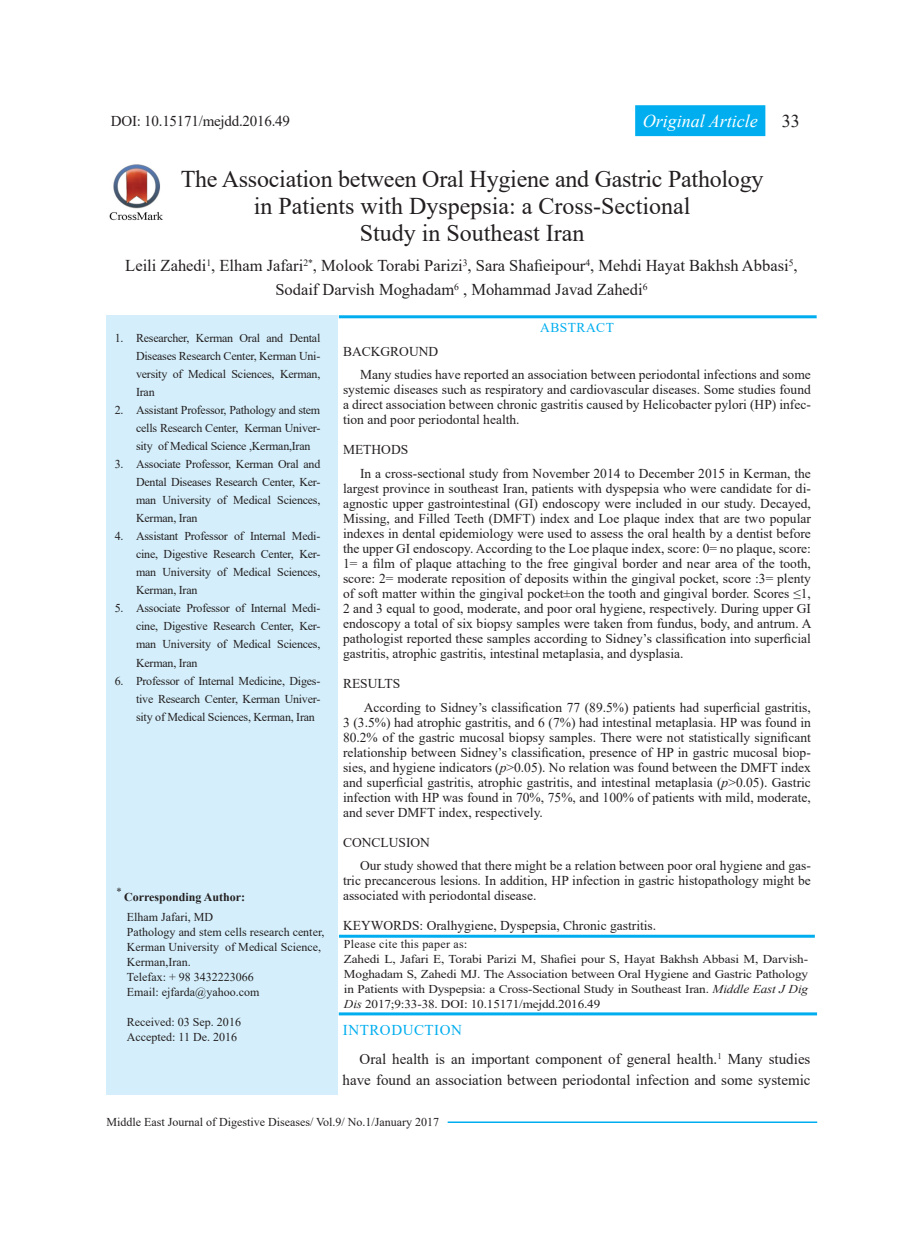
<style>
.page{position:relative;width:923px;height:1234px;background:#fff}
.page>*{position:absolute;margin:0;border:0;box-sizing:border-box;transform-origin:0 0}
.t1{font:24px/27px "Times New Roman";color:#231f20;text-align:center}
.t2{font:italic 18px "Times New Roman";color:#fff}
.t3{font:18px "Times New Roman";color:#231f20}
.t4{font:16.5px "Times New Roman";color:#231f20}
.t5{font:15px/21px "Times New Roman";color:#231f20;text-align:right}
.t6{font:15px "Times New Roman";letter-spacing:.035em;color:#00aeef}
.t7{font:13.5px/15px "Times New Roman";color:#231f20;text-align:justify}
.t8{font:13.5px "Times New Roman";letter-spacing:.035em;color:#00aeef}
.t9{font:12px/18px "Times New Roman";letter-spacing:-.02em;color:#231f20;text-align:justify}
.t10{font:12px/15px "Times New Roman";letter-spacing:-.02em;color:#231f20;text-align:justify;scale:1.1 1}
.t11{font:12px/15px "Times New Roman";color:#231f20}
.t12{font:12px "Times New Roman";letter-spacing:.02em;color:#231f20}
.t13{font:700 12px "Times New Roman";color:#231f20}
.t14{font:10.5px "Times New Roman";color:#231f20}
.s1{font-style:italic}
</style>
<div class="page">
<hr style="left:448px;top:1121px;width:369px;height:1px;background:#00aeef">
<hr style="left:339px;top:934px;width:476px;height:3px;background:#00aeef">
<div style="left:106px;top:315px;width:231px;height:778px;background:#d4effb"></div>
<hr style="left:339px;top:1012px;width:478px;height:3px;background:#00aeef">
<div style="left:636px;top:106px;width:128px;height:29px;background:#00aeef"></div>
<div style="left:635px;top:105px;width:130px;height:31px;border:2px solid #00aeef"></div>
<hr style="left:339px;top:315px;width:477px;height:3px;background:#00aeef">
<img style="left:109px;top:164px;width:54px;height:57px">
<p class="t5" style="left:111px;top:110px;width:181px">DOI: 10.15171/mejdd.2016.49</p>
<p class="t2" style="left:642px;top:108px;width:117px">Original Article</p>
<p class="t1" style="left:181px;top:165px;width:584px">The Association between Oral Hygiene and Gastric Pathology in Patients with Dyspepsia: a Cross-Sectional</p>
<p class="t1" style="left:360px;top:219px;width:226px">Study in Southeast Iran</p>
<p class="t3" style="left:782px;top:108px;width:19px">33</p>
<p class="t4" style="left:125px;top:254px;width:674px">Leili Zahedi<sup>1</sup>, Elham Jafari<sup>2*</sup>, Molook Torabi Parizi<sup>3</sup>, Sara Shafieipour<sup>4</sup>, Mehdi Hayat Bakhsh Abbasi<sup>5</sup>,</p>
<p class="t4" style="left:275px;top:278px;width:374px">Sodaif Darvish Moghadam<sup>6</sup> , Mohammad Javad Zahedi<sup>6</sup></p>
<p class="t9" style="left:136px;top:329px;width:186px;text-indent:-21px">1. Researcher, Kerman Oral and Dental Diseases Research Center, Kerman Uni&shy;versity of Medical Sciences, Kerman, Iran</p>
<p class="t9" style="left:136px;top:401px;width:186px;text-indent:-21px">2. Assistant Professor, Pathology and stem cells Research Center, Kerman Univer&shy;sity of Medical Science ,Kerman,Iran</p>
<p class="t9" style="left:136px;top:455px;width:186px;text-indent:-21px">3. Associate Professor, Kerman Oral and Dental Diseases Research Center, Ker&shy;man University of Medical Sciences, Kerman, Iran</p>
<p class="t9" style="left:136px;top:527px;width:186px;text-indent:-21px">4. Assistant Professor of Internal Medi&shy;cine, Digestive Research Center, Ker&shy;man University of Medical Sciences, Kerman, Iran</p>
<p class="t9" style="left:136px;top:599px;width:186px;text-indent:-21px">5. Associate Professor of Internal Medi&shy;cine, Digestive Research Center, Ker&shy;man University of Medical Sciences, Kerman, Iran</p>
<p class="t9" style="left:136px;top:671px;width:186px;text-indent:-21px">6. Professor of Internal Medicine, Diges&shy;tive Research Center, Kerman Univer&shy;sity of Medical Sciences, Kerman, Iran</p>
<p class="t14" style="left:116px;top:884px;width:7px">*</p>
<p class="t13" style="left:124px;top:888px;width:122px">Corresponding Author:</p>
<p class="t11" style="left:127px;top:908px;width:88px">Elham Jafari, MD</p>
<p class="t11" style="left:127px;top:923px;width:199px">Pathology and stem cells research center,<br>Kerman University of Medical Science,<br>Kerman,Iran.</p>
<p class="t11" style="left:127px;top:968px;width:128px">Telefax: + 98 3432223066</p>
<p class="t11" style="left:127px;top:983px;width:134px">Email: ejfarda@yahoo.com</p>
<p class="t11" style="left:127px;top:1013px;width:115px">Received: 03 Sep. 2016</p>
<p class="t11" style="left:127px;top:1028px;width:112px">Accepted: 11 De. 2016</p>
<p class="t8" style="left:540px;top:318px;width:75px">ABSTRACT</p>
<p class="t7" style="left:343px;top:343px;width:97px">BACKGROUND</p>
<p class="t7" style="left:343px;top:367px;width:469px;text-indent:17px">Many studies have reported an association between periodontal infections and some systemic diseases such as respiratory and cardiovascular diseases. Some studies found a direct association between chronic gastritis caused by Helicobacter pylori (HP) infec&shy;tion and poor periodontal health.</p>
<p class="t7" style="left:343px;top:442px;width:67px">METHODS</p>
<p class="t7" style="left:343px;top:465px;width:470px;text-indent:17px">In a cross-sectional study from November 2014 to December 2015 in Kerman, the largest province in southeast Iran, patients with dyspepsia who were candidate for di&shy;agnostic upper gastrointestinal (GI) endoscopy were included in our study. Decayed, Missing, and Filled Teeth (DMFT) index and Loe plaque index that are two popular indexes in dental epidemiology were used to assess the oral health by a dentist before the upper GI endoscopy. According to the Loe plaque index, score: 0= no plaque, score:<br>1= a film of plaque attaching to the free gingival border and near area of the tooth, score: 2= moderate reposition of deposits within the gingival pocket, score :3= plenty of soft matter within the gingival pocket±on the tooth and gingival border. Scores ≤1, 2 and 3 equal to good, moderate, and poor oral hygiene, respectively. During upper GI endoscopy a total of six biopsy samples were taken from fundus, body, and antrum. A pathologist reported these samples according to Sidney’s classification into superficial gastritis, atrophic gastritis, intestinal metaplasia, and dysplasia.</p>
<p class="t7" style="left:343px;top:675px;width:59px">RESULTS</p>
<p class="t7" style="left:343px;top:699px;width:469px;text-indent:21px">According to Sidney’s classification 77 (89.5%) patients had superficial gastritis, 3 (3.5%) had atrophic gastritis, and 6 (7%) had intestinal metaplasia. HP was found in 80.2% of the gastric mucosal biopsy samples. There were not statistically significant relationship between Sidney’s classification, presence of HP in gastric mucosal biop&shy;sies, and hygiene indicators (<span class="s1">p</span>&gt;0.05). No relation was found between the DMFT index and superficial gastritis, atrophic gastritis, and intestinal metaplasia (<span class="s1">p</span>&gt;0.05). Gastric infection with HP was found in 70%, 75%, and 100% of patients with mild, moderate, and sever DMFT index, respectively.</p>
<p class="t7" style="left:343px;top:834px;width:88px">CONCLUSION</p>
<p class="t7" style="left:343px;top:857px;width:469px;text-indent:17px">Our study showed that there might be a relation between poor oral hygiene and gas&shy;tric precancerous lesions. In addition, HP infection in gastric histopathology might be associated with periodontal disease.</p>
<p class="t7" style="left:343px;top:917px;width:315px">KEYWORDS: Oralhygiene, Dyspepsia, Chronic gastritis.</p>
<p class="t12" style="left:344px;top:935px;width:125px">Please cite this paper as:</p>
<p class="t10" style="left:344px;top:950px;width:423px">Zahedi L, Jafari E, Torabi Parizi M, Shafiei pour S, Hayat Bakhsh Abbasi M, Darvish-Moghadam S, Zahedi MJ. The Association between Oral Hygiene and Gastric Pathology in Patients with Dyspepsia: a Cross-Sectional Study in Southeast Iran. <span class="s1">Middle East J Dig Dis</span> 2017;9:33-38. DOI: 10.15171/mejdd.2016.49</p>
<p class="t6" style="left:343px;top:1018px;width:121px">INTRODUCTION</p>
<p class="t5" style="left:343px;top:1048px;width:469px">Oral health is an important component of general health.<sup>1</sup> Many studies have found an association between periodontal infection and some systemic</p>
<p class="t11" style="left:106px;top:1113px;width:334px">Middle East Journal of Digestive Diseases/ Vol.9/ No.1/January 2017</p>
</div>
